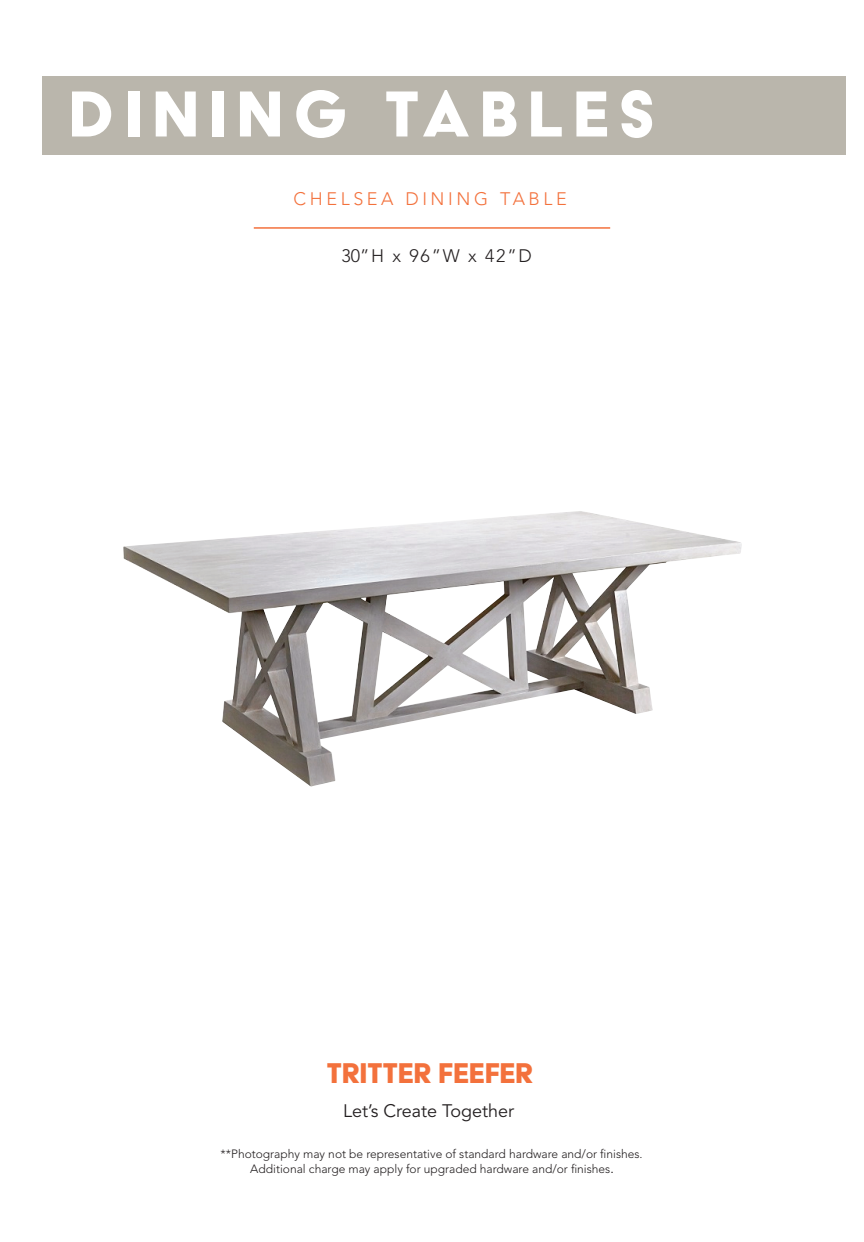
<style>
.page{position:relative;width:864px;height:1242px;background:#fff}
.page>*{position:absolute;margin:0;border:0;box-sizing:border-box;transform-origin:0 0}
.t1{font:75px "Acier BAT Text Solid";letter-spacing:.125em;color:#fff}
.t2{font:33px "Acier BAT Text Solid";color:#f3713c}
.t3{font:18px "Avenir LT Std";color:#231f20}
.t4{font:300 18px "Avenir LT Std";letter-spacing:.2em;color:#f3713c}
.t5{font:300 18px "Avenir LT Std";color:#231f20}
.t6{font:300 12px/14.4px "Avenir LT Std";color:#231f20;text-align:center}
.s1{font-family:"Arial";font-weight:400}
</style>
<div class="page">
<div style="left:42px;top:76px;width:804px;height:79px;background:#bab6ac"></div>
<hr style="left:254px;top:227px;width:356px;height:2px;background:#f3713c">
<img style="left:123px;top:511px;width:619px;height:276px">
<h1 class="t1" style="left:68px;top:77px;width:589px">DINING TABLES</h1>
<h3 class="t4" style="left:294px;top:192px;width:275px">CHELSEA DINING TABLE</h3>
<h3 class="t5" style="left:341px;top:249px;width:192px">30”H x 96”W x 42”D</h3>
<h2 class="t2" style="left:327px;top:1057px;width:208px">TRITTER FEEFER</h2>
<h3 class="t3" style="left:343px;top:1103px;width:172px">Let’s Create Together</h3>
<p class="t6" style="left:220px;top:1148px;width:424px">**Photography may not be representative of standard hardware and/or finishes.<br>Additional charge may apply for upgraded hardware and/or finishes<span class="s1">.</span></p>
</div>
